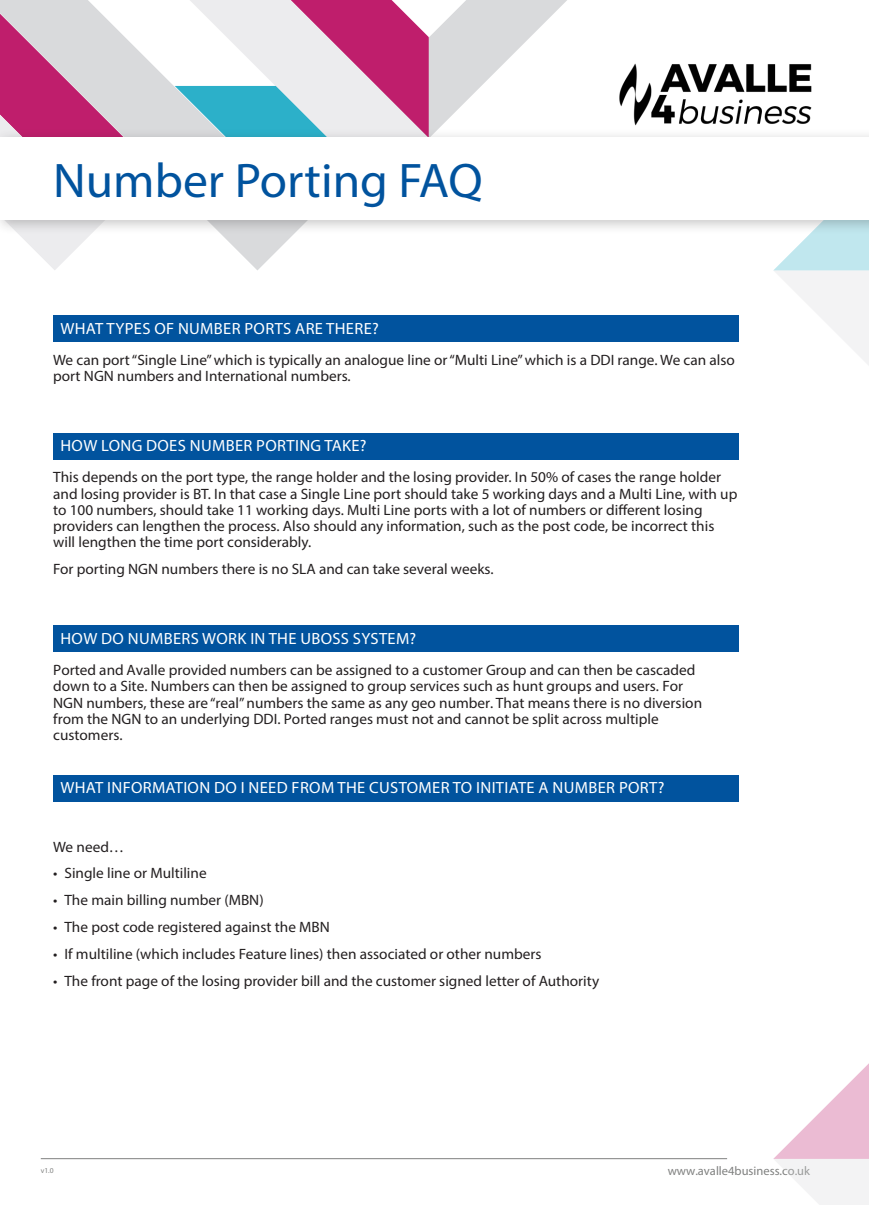
<style>
.page{position:relative;width:869px;height:1205px;background:#fff}
.page>*{position:absolute;margin:0;border:0;box-sizing:border-box;transform-origin:0 0}
.Main_heading{font:48.75px "Myriad Pro";color:#01539e}
.Subheading{font:16.25px "Myriad Pro";letter-spacing:.02em;color:#fff}
.Body_Text{font:15px/16.2px "Myriad Pro";color:#231f20}
.t1{font:12.5px "Myriad Pro";color:#808180}
.t2{font:7.5px "Myriad Pro";color:#808180}
</style>
<div class="page">
<hr style="left:41px;top:1158px;width:685px;height:1px;background:#808180">
<svg style="left:773px;top:235px;width:95px;height:129px"></svg>
<svg style="left:773px;top:1064px;width:95px;height:141px"></svg>
<svg style="left:428px;top:0;width:139px;height:128px;fill:#e1e2e3"></svg>
<svg style="left:0;top:0;width:428px;height:270px"></svg>
<div style="left:53px;top:315px;width:685px;height:27px;background:#01539e"></div>
<div style="left:53px;top:432px;width:685px;height:27px;background:#01539e"></div>
<div style="left:53px;top:625px;width:685px;height:27px;background:#01539e"></div>
<div style="left:53px;top:775px;width:685px;height:27px;background:#01539e"></div>
<div style="left:0;top:128px;width:868px;height:107px;background:#231f20;opacity:.25"></div>
<div style="left:0;top:137px;width:868px;height:82px;background:#fff"></div>
<img style="left:610px;top:63px;width:208px;height:67px">
<p class="Main_heading" style="left:53px;top:150px;width:431px">Number Porting FAQ</p>
<p class="Subheading" style="left:60px;top:318px;width:319px">WHAT TYPES OF NUMBER PORTS ARE THERE?</p>
<p class="Body_Text" style="left:53px;top:352px;width:683px">We can port “Single Line” which is typically an analogue line or “Multi Line” which is a DDI range. We can also port NGN numbers and International numbers.</p>
<p class="Subheading" style="left:60px;top:435px;width:307px">HOW LONG DOES NUMBER PORTING TAKE?</p>
<p class="Body_Text" style="left:53px;top:469px;width:685px">This depends on the port type, the range holder and the losing provider. In 50% of cases the range holder and losing provider is BT. In that case a Single Line port should take 5 working days and a Multi Line, with up to 100 numbers, should take 11 working days. Multi Line ports with a lot of numbers or different losing providers can lengthen the process. Also should any information, such as the post code, be incorrect this will lengthen the time port considerably.</p>
<p class="Body_Text" style="left:53px;top:561px;width:441px">For porting NGN numbers there is no SLA and can take several weeks.</p>
<p class="Subheading" style="left:60px;top:628px;width:357px">HOW DO NUMBERS WORK IN THE UBOSS SYSTEM?</p>
<p class="Body_Text" style="left:53px;top:662px;width:650px">Ported and Avalle provided numbers can be assigned to a customer Group and can then be cascaded down to a Site. Numbers can then be assigned to group services such as hunt groups and users. For NGN numbers, these are “real” numbers the same as any geo number. That means there is no diversion from the NGN to an underlying DDI. Ported ranges must not and cannot be split across multiple customers.</p>
<p class="Subheading" style="left:60px;top:778px;width:605px">WHAT INFORMATION DO I NEED FROM THE CUSTOMER TO INITIATE A NUMBER PORT?</p>
<p class="Body_Text" style="left:53px;top:838px;width:72px">We need…</p>
<p class="Body_Text" style="left:53px;top:865px;width:155px">• Single line or Multiline</p>
<p class="Body_Text" style="left:53px;top:892px;width:212px">• The main billing number (MBN)</p>
<p class="Body_Text" style="left:53px;top:919px;width:278px">• The post code registered against the MBN</p>
<p class="Body_Text" style="left:53px;top:946px;width:489px">• If multiline (which includes Feature lines) then associated or other numbers</p>
<p class="Body_Text" style="left:53px;top:972px;width:547px">• The front page of the losing provider bill and the customer signed letter of Authority</p>
<p class="t2" style="left:41px;top:1166px;width:14px">v1.0</p>
<p class="t1" style="left:667px;top:1163px;width:144px">www.avalle4business.co.uk</p>
</div>
